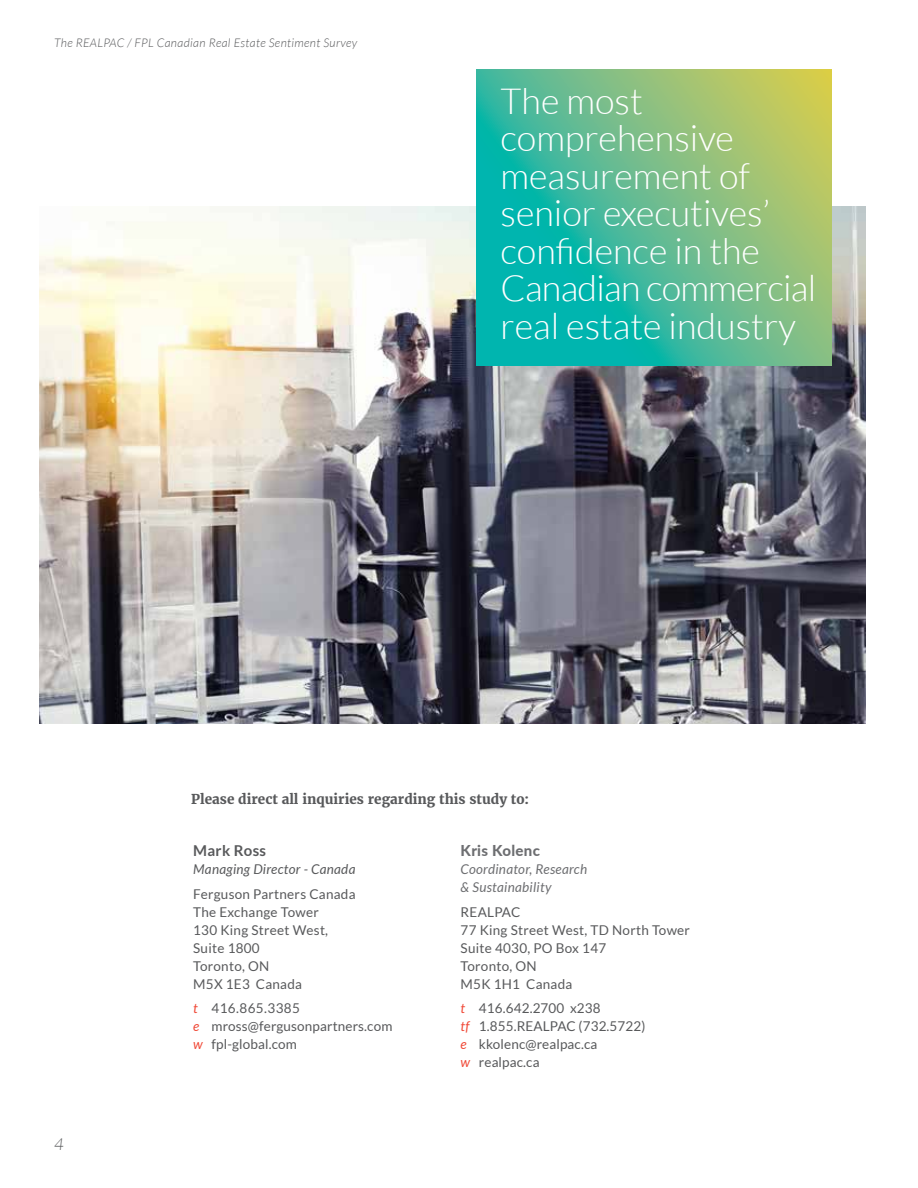
<style>
.page{position:relative;width:918px;height:1188px;background:#fff}
.page>*{position:absolute;margin:0;border:0;box-sizing:border-box;transform-origin:0 0}
.t1{font:300 36px/37.5px "Lato";color:#fff}
.t2{font:italic 300 16.5px "Lato";color:#58595b}
.t3{font:800 15px "Lato";letter-spacing:.02em;color:#6d6e71}
.t4{font:700 15px "Lato";letter-spacing:.02em;color:#58595b}
.t5{font:13.5px/18px "Lato";letter-spacing:.02em;color:#58595b}
.t6{font:700 13.5px "Merriweather";color:#58595b}
.t7{font:italic 13.5px/18px "Lato";letter-spacing:.02em;color:#6d6e71}
.t8{font:italic 13.5px "Lato";letter-spacing:.02em;color:#58595b}
.t9{font:italic 300 12px "Lato";letter-spacing:.03em;color:#58595b}
.s1{font-style:italic;color:#f04937}
</style>
<div class="page">
<img style="left:39px;top:206px;width:826px;height:518px">
<svg style="left:476px;top:69px;width:355px;height:296px;background:#5cbc8f"></svg>
<p class="t9" style="left:54px;top:37px;width:305px">The REALPAC / FPL Canadian Real Estate Sentiment Survey</p>
<h1 class="t1" style="left:501px;top:82px;width:317px">The most comprehensive measurement of senior executives’ confidence in the<br>Canadian commercial real estate industry</h1>
<p class="t2" style="left:54px;top:1135px;width:11px">4</p>
<p class="t6" style="left:191px;top:790px;width:339px">Please direct all inquiries regarding this study to:</p>
<p class="t4" style="left:193px;top:842px;width:74px">Mark Ross</p>
<p class="t8" style="left:193px;top:861px;width:164px">Managing Director - Canada</p>
<p class="t5" style="left:193px;top:885px;width:164px">Ferguson Partners Canada<br>The Exchange Tower<br>130 King Street West,<br>Suite 1800<br>Toronto, ON<br>M5X 1E3 Canada</p>
<p class="t5" style="left:193px;top:999px;width:201px"><span class="s1">t</span> 416.865.3385<br><span class="s1">e</span> mross@fergusonpartners.com <span class="s1">w</span> fpl-global.com</p>
<p class="t3" style="left:461px;top:839px;width:81px">Kris Kolenc</p>
<p class="t7" style="left:461px;top:860px;width:128px">Coordinator, Research &amp; Sustainability</p>
<p class="t5" style="left:461px;top:903px;width:231px">REALPAC<br>77 King Street West, TD North Tower<br>Suite 4030, PO Box 147<br>Toronto, ON<br>M5K 1H1 Canada</p>
<p class="t5" style="left:461px;top:999px;width:186px"><span class="s1">t</span> 416.642.2700 x238<br><span class="s1">tf</span> 1.855.REALPAC (732.5722) <span class="s1">e</span> kkolenc@realpac.ca<br><span class="s1">w</span> realpac.ca</p>
</div>
